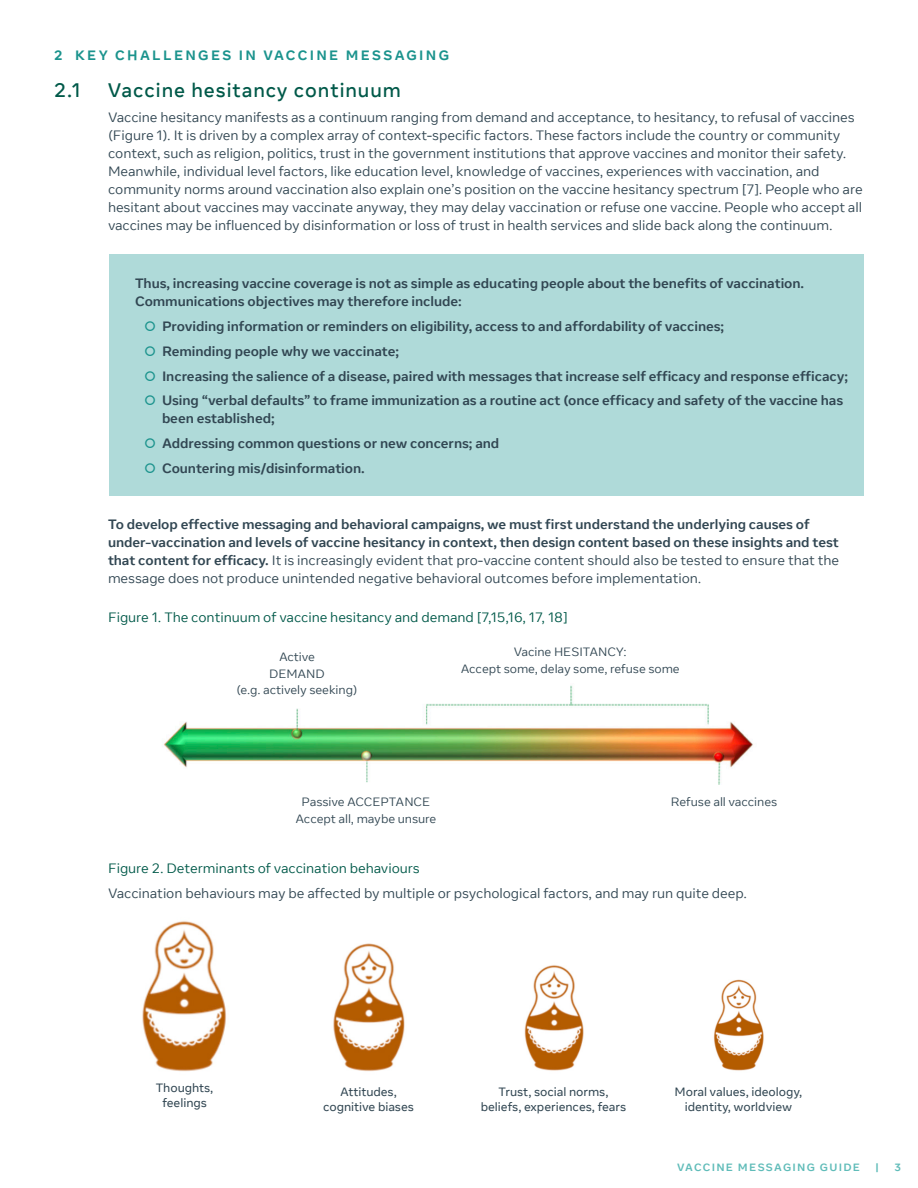
<style>
.page{position:relative;width:918px;height:1188px;background:#fff}
.page>*{position:absolute;margin:0;border:0;box-sizing:border-box;transform-origin:0 0}
.t1{font:500 19.5px "Optimistic Display";letter-spacing:.05em;color:#005949}
.t2{font:700 13.5px/18px "Optimistic Text";letter-spacing:-.005em;color:#324753}
.t3{font:300 13.5px/18px "Optimistic Text";letter-spacing:-.005em;color:#324753}
.t4{font:300 13.5px "Optimistic Text";letter-spacing:-.005em;color:#005949}
.t5{font:700 13.5px "Optimistic Display";letter-spacing:.17em;color:#1b938d}
.t6{font:300 12px "Optimistic Text";letter-spacing:-.005em;color:#324753}
.t7{font:12px/15px "Optimistic Text";letter-spacing:-.005em;color:#324753;text-align:center}
.t8{font:700 10.5px "Optimistic Text";letter-spacing:.12em;color:#60bcb9}
.s1{font-weight:300}
</style>
<div class="page">
<div style="left:109px;top:254px;width:755px;height:242px;background:#afdad9"></div>
<img style="left:164px;top:685px;width:589px;height:99px">
<img style="left:142px;top:921px;width:84px;height:151px">
<img style="left:333px;top:943px;width:72px;height:128px">
<img style="left:524px;top:965px;width:60px;height:106px">
<img style="left:713px;top:979px;width:51px;height:92px">
<p class="t5" style="left:54px;top:46px;width:397px">2 KEY CHALLENGES IN VACCINE MESSAGING</p>
<p class="t1" style="left:54px;top:79px;width:28px">2.1</p>
<p class="t1" style="left:108px;top:79px;width:295px">Vaccine hesitancy continuum</p>
<p class="t3" style="left:108px;top:108px;width:756px">Vaccine hesitancy manifests as a continuum ranging from demand and acceptance, to hesitancy, to refusal of vaccines (Figure 1). It is driven by a complex array of context-specific factors. These factors include the country or community context, such as religion, politics, trust in the government institutions that approve vaccines and monitor their safety.<br>Meanwhile, individual level factors, like education level, knowledge of vaccines, experiences with vaccination, and community norms around vaccination also explain one’s position on the vaccine hesitancy spectrum [7]. People who are hesitant about vaccines may vaccinate anyway, they may delay vaccination or refuse one vaccine. People who accept all vaccines may be influenced by disinformation or loss of trust in health services and slide back along the continuum.</p>
<p class="t2" style="left:135px;top:275px;width:671px">Thus, increasing vaccine coverage is not as simple as educating people about the benefits of vaccination.<br>Communications objectives may therefore include:</p>
<p class="t2" style="left:162px;top:318px;width:564px">Providing information or reminders on eligibility, access to and affordability of vaccines;</p>
<p class="t2" style="left:162px;top:343px;width:239px">Reminding people why we vaccinate;</p>
<p class="t2" style="left:162px;top:367px;width:688px">Increasing the salience of a disease, paired with messages that increase self efficacy and response efficacy;</p>
<p class="t2" style="left:162px;top:392px;width:683px">Using “verbal defaults” to frame immunization as a routine act (once efficacy and safety of the vaccine has been established;</p>
<p class="t2" style="left:162px;top:435px;width:339px">Addressing common questions or new concerns; and</p>
<p class="t2" style="left:162px;top:460px;width:204px">Countering mis/disinformation.</p>
<p class="t2" style="left:108px;top:516px;width:733px">To develop effective messaging and behavioral campaigns, we must first understand the underlying causes of under-vaccination and levels of vaccine hesitancy in context, then design content based on these insights and test that content for efficacy. <span class="s1">It is increasingly evident that pro-vaccine content should also be tested to ensure that the message does not produce unintended negative behavioral outcomes before implementation.</span></p>
<p class="t4" style="left:108px;top:609px;width:461px">Figure 1. The continuum of vaccine hesitancy and demand [7,15,16, 17, 18]</p>
<p class="t6" style="left:279px;top:650px;width:38px">Active</p>
<p class="t6" style="left:269px;top:666px;width:57px">DEMAND</p>
<p class="t6" style="left:237px;top:683px;width:122px">(e.g. actively seeking)</p>
<p class="t6" style="left:514px;top:645px;width:114px">Vacine HESITANCY:</p>
<p class="t6" style="left:461px;top:661px;width:221px">Accept some, delay some, refuse some</p>
<p class="t6" style="left:302px;top:795px;width:130px">Passive ACCEPTANCE</p>
<p class="t6" style="left:671px;top:795px;width:108px">Refuse all vaccines</p>
<p class="t6" style="left:295px;top:811px;width:143px">Accept all, maybe unsure</p>
<p class="t4" style="left:108px;top:860px;width:313px">Figure 2. Determinants of vaccination behaviours</p>
<p class="t3" style="left:108px;top:884px;width:641px">Vaccination behaviours may be affected by multiple or psychological factors, and may run quite deep.</p>
<p class="t7" style="left:156px;top:1081px;width:59px">Thoughts, feelings</p>
<p class="t7" style="left:323px;top:1084px;width:92px">Attitudes, cognitive biases</p>
<p class="t7" style="left:481px;top:1084px;width:147px">Trust, social norms, beliefs, experiences, fears</p>
<p class="t7" style="left:675px;top:1084px;width:129px">Moral values, ideology, identity, worldview</p>
<p class="t8" style="left:677px;top:1161px;width:184px">VACCINE MESSAGING GUIDE</p>
<p class="t8" style="left:876px;top:1161px;width:5px">|</p>
<p class="t8" style="left:894px;top:1161px;width:8px">3</p>
</div>
